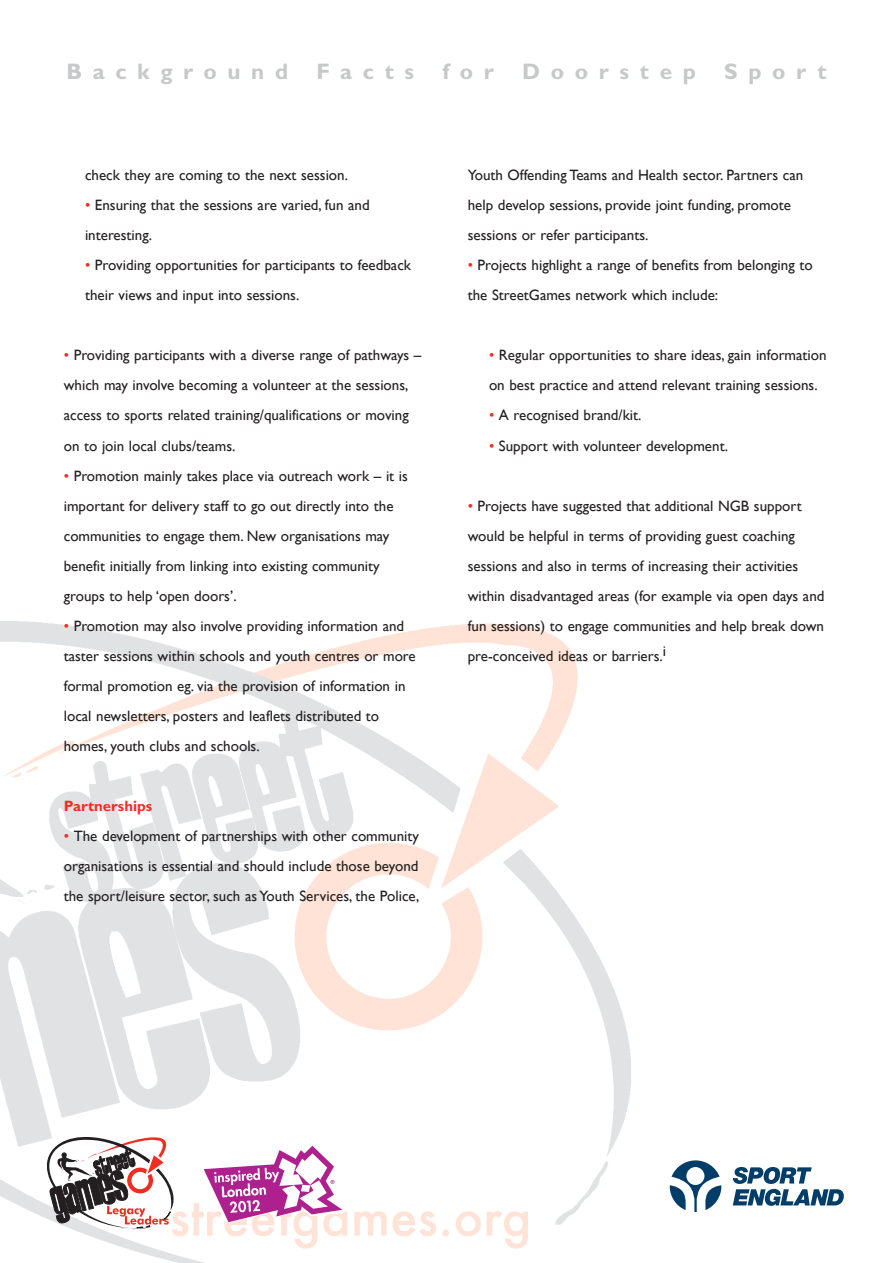
<style>
.page{position:relative;width:893px;height:1263px;background:#fff}
.page>*{position:absolute;margin:0;border:0;box-sizing:border-box;transform-origin:0 0}
.t1{font:700 22.5px "Gill Sans";letter-spacing:.475em;color:#c7c8ca}
.t2{font:15px/30px "Gill Sans";color:#231f20}
.t3{font:700 15px "Gill Sans";color:#ee2e22}
.s1{color:#ee2e22}
</style>
<div class="page">
<img style="left:0;top:621px;width:631px;height:642px">
<svg style="left:47px;top:1137px;width:127px;height:92px"></svg>
<svg style="left:203px;top:1144px;width:141px;height:79px"></svg>
<svg style="left:733px;top:1167px;width:111px;height:39px"></svg>
<svg style="left:670px;top:1160px;width:51px;height:52px"></svg>
<h1 class="t1" style="left:66px;top:63px;width:223px">Background</h1>
<h1 class="t1" style="left:316px;top:63px;width:99px">Facts</h1>
<h1 class="t1" style="left:442px;top:63px;width:53px">for</h1>
<h1 class="t1" style="left:522px;top:63px;width:175px">Doorstep</h1>
<h1 class="t1" style="left:724px;top:63px;width:104px">Sport</h1>
<p class="t2" style="left:85px;top:160px;width:264px">check they are coming to the next session.</p>
<p class="t2" style="left:85px;top:190px;width:286px"><span class="s1">•</span> Ensuring that the sessions are varied, fun and interesting.</p>
<p class="t2" style="left:85px;top:250px;width:328px"><span class="s1">•</span> Providing opportunities for participants to feedback their views and input into sessions.</p>
<p class="t2" style="left:64px;top:340px;width:359px"><span class="s1">•</span> Providing participants with a diverse range of pathways – which may involve becoming a volunteer at the sessions, access to sports related training/qualifications or moving on to join local clubs/teams.</p>
<p class="t2" style="left:64px;top:460px;width:346px"><span class="s1">•</span> Promotion mainly takes place via outreach work – it is important for delivery staff to go out directly into the communities to engage them. New organisations may benefit initially from linking into existing community groups to help ‘open doors’.</p>
<p class="t2" style="left:64px;top:610px;width:354px"><span class="s1">•</span> Promotion may also involve providing information and taster sessions within schools and youth centres or more formal promotion eg. via the provision of information in local newsletters, posters and leaflets distributed to homes, youth clubs and schools.</p>
<p class="t3" style="left:64px;top:800px;width:90px">Partnerships</p>
<p class="t2" style="left:64px;top:820px;width:357px;text-align:justify"><span class="s1">•</span> The development of partnerships with other community organisations is essential and should include those beyond the sport/leisure sector, such as Youth Services, the Police,</p>
<p class="t2" style="left:468px;top:160px;width:337px">Youth Offending Teams and Health sector. Partners can help develop sessions, provide joint funding, promote sessions or refer participants.</p>
<p class="t2" style="left:468px;top:250px;width:346px"><span class="s1">•</span> Projects highlight a range of benefits from belonging to the StreetGames network which include:</p>
<p class="t2" style="left:489px;top:340px;width:339px"><span class="s1">•</span> Regular opportunities to share ideas, gain information on best practice and attend relevant training sessions.</p>
<p class="t2" style="left:489px;top:400px;width:154px"><span class="s1">•</span> A recognised brand/kit.</p>
<p class="t2" style="left:489px;top:430px;width:240px"><span class="s1">•</span> Support with volunteer development.</p>
<p class="t2" style="left:468px;top:490px;width:358px"><span class="s1">•</span> Projects have suggested that additional NGB support would be helpful in terms of providing guest coaching sessions and also in terms of increasing their activities within disadvantaged areas (for example via open days and fun sessions) to engage communities and help break down pre-conceived ideas or barriers.i</p>
</div>
